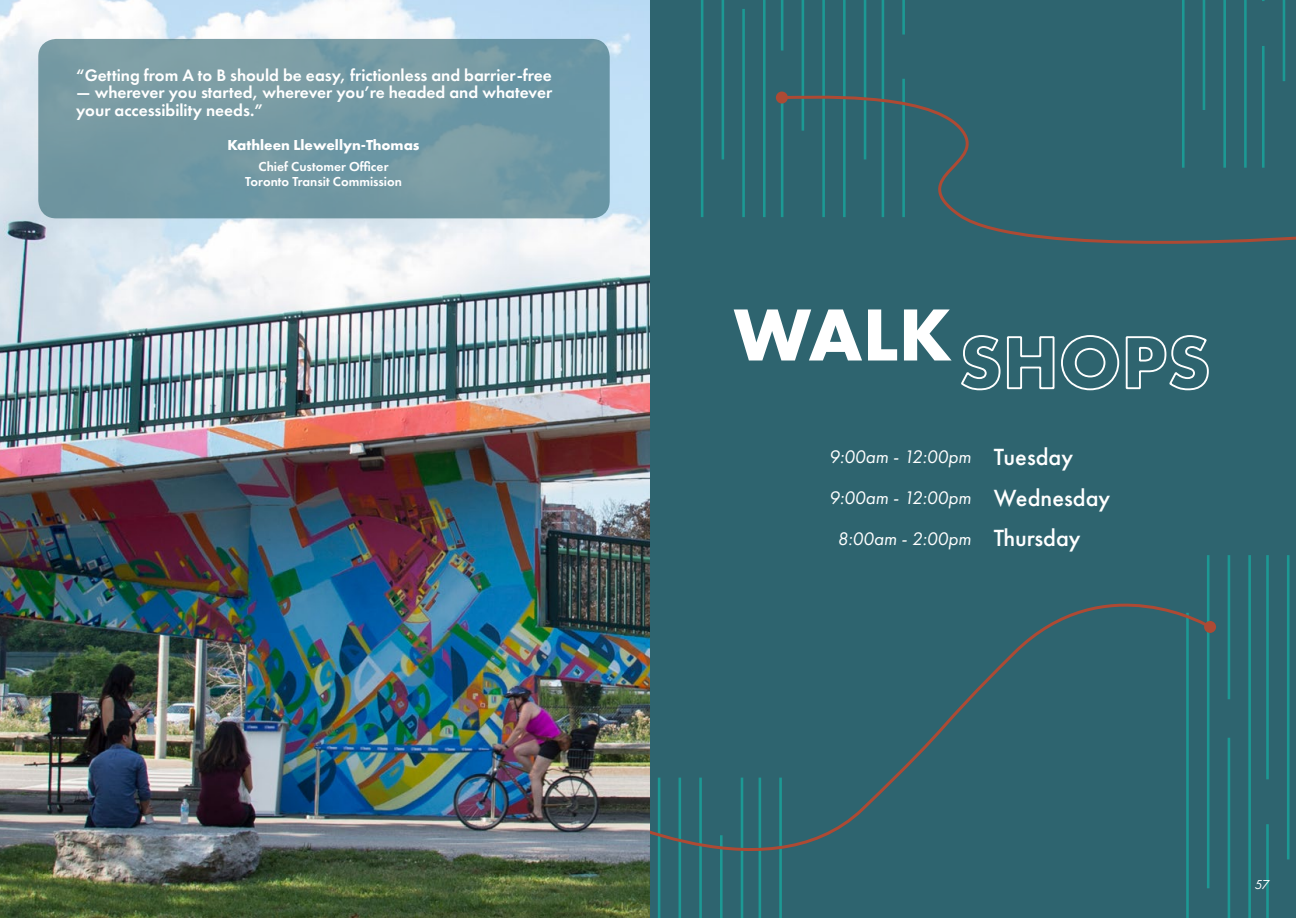
<style>
.page{position:relative;width:1296px;height:918px;background:#fff}
.page>*{position:absolute;margin:0;border:0;box-sizing:border-box;transform-origin:0 0}
.t1{font:700 76.5px "Futura PT";color:#fff}
.t2{font:500 24.3px/41px "Futura PT";color:#fff}
.t3{font:italic 18.9px/41px "Futura PT";color:#fff;text-align:center}
.t4{font:600 17.25px/17.2px "Futura PT";color:#fff}
.t5{font:700 15px "Futura PT";color:#fff}
.t6{font:600 13.5px/15px "Futura PT";color:#fff;text-align:center}
.t7{font:italic 13.5px "Futura PT";color:#fff}
</style>
<div class="page">
<div style="left:648px;top:0;width:648px;height:918px;background:#2e646f"></div>
<svg style="left:961px;top:335px;width:248px;height:56px"></svg>
<hr style="left:1186px;top:613px;width:3px;height:305px;background:#1c9994">
<hr style="left:1228px;top:555px;width:2px;height:144px;background:#1c9994">
<hr style="left:1266px;top:555px;width:3px;height:224px;background:#1c9994">
<hr style="left:1266px;top:824px;width:3px;height:94px;background:#1c9994">
<hr style="left:1228px;top:738px;width:2px;height:180px;background:#1c9994">
<hr style="left:1207px;top:555px;width:3px;height:333px;background:#1c9994">
<hr style="left:1248px;top:555px;width:3px;height:363px;background:#1c9994">
<hr style="left:1287px;top:555px;width:3px;height:304px;background:#1c9994">
<hr style="left:720px;top:835px;width:3px;height:83px;background:#1c9994">
<hr style="left:658px;top:778px;width:2px;height:140px;background:#1c9994">
<hr style="left:759px;top:778px;width:2px;height:140px;background:#1c9994">
<hr style="left:699px;top:778px;width:3px;height:140px;background:#1c9994">
<hr style="left:741px;top:778px;width:2px;height:140px;background:#1c9994">
<hr style="left:679px;top:778px;width:2px;height:140px;background:#1c9994">
<hr style="left:779px;top:778px;width:3px;height:140px;background:#1c9994">
<svg style="left:649px;top:564px;width:564px;height:344px"></svg>
<div style="left:1204px;top:621px;width:12px;height:12px;background:#ad4a34;border-radius:50%"></div>
<hr style="left:701px;top:0;width:2px;height:217px;background:#1c9994">
<hr style="left:843px;top:0;width:3px;height:217px;background:#1c9994">
<hr style="left:781px;top:0;width:2px;height:51px;background:#1c9994">
<hr style="left:742px;top:9px;width:3px;height:208px;background:#1c9994">
<hr style="left:882px;top:0;width:2px;height:217px;background:#1c9994">
<hr style="left:722px;top:0;width:2px;height:159px;background:#1c9994">
<hr style="left:822px;top:0;width:3px;height:217px;background:#1c9994">
<hr style="left:763px;top:0;width:3px;height:217px;background:#1c9994">
<hr style="left:864px;top:0;width:2px;height:159px;background:#1c9994">
<hr style="left:802px;top:0;width:2px;height:131px;background:#1c9994">
<hr style="left:902px;top:0;width:3px;height:35px;background:#1c9994">
<hr style="left:902px;top:79px;width:3px;height:138px;background:#1c9994">
<svg style="left:779px;top:87px;width:517px;height:157px"></svg>
<div style="left:776px;top:92px;width:12px;height:12px;background:#ad4a34;border-radius:50%"></div>
<hr style="left:1182px;top:0;width:3px;height:168px;background:#1c9994">
<hr style="left:1262px;top:46px;width:3px;height:122px;background:#1c9994">
<hr style="left:1223px;top:0;width:3px;height:168px;background:#1c9994">
<hr style="left:1203px;top:0;width:2px;height:110px;background:#1c9994">
<hr style="left:1244px;top:0;width:3px;height:168px;background:#1c9994">
<hr style="left:1283px;top:0;width:2px;height:81px;background:#1c9994">
<img style="left:0;top:0;width:649px;height:918px">
<div style="left:38px;top:39px;width:572px;height:179px;background:#7499a4;border-radius:18px"></div>
<p class="t4" style="left:76px;top:67px;width:477px">“Getting from A to B should be easy, frictionless and barrier-free</p>
<p class="t4" style="left:76px;top:84px;width:478px">— wherever you started, wherever you’re headed and whatever your accessibility needs.”</p>
<p class="t5" style="left:227px;top:136px;width:194px">Kathleen Llewellyn-Thomas</p>
<p class="t6" style="left:245px;top:159px;width:158px">Chief Customer Officer<br>Toronto Transit Commission</p>
<h1 class="t1" style="left:734px;top:286px;width:220px">WALK</h1>
<p class="t3" style="left:829px;top:436px;width:144px">9:00am - 12:00pm<br>9:00am - 12:00pm<br>8:00am - 2:00pm</p>
<h2 class="t2" style="left:994px;top:436px;width:118px">Tuesday<br>Wednesday<br>Thursday</h2>
<p class="t7" style="left:1254px;top:876px;width:16px">57</p>
</div>
